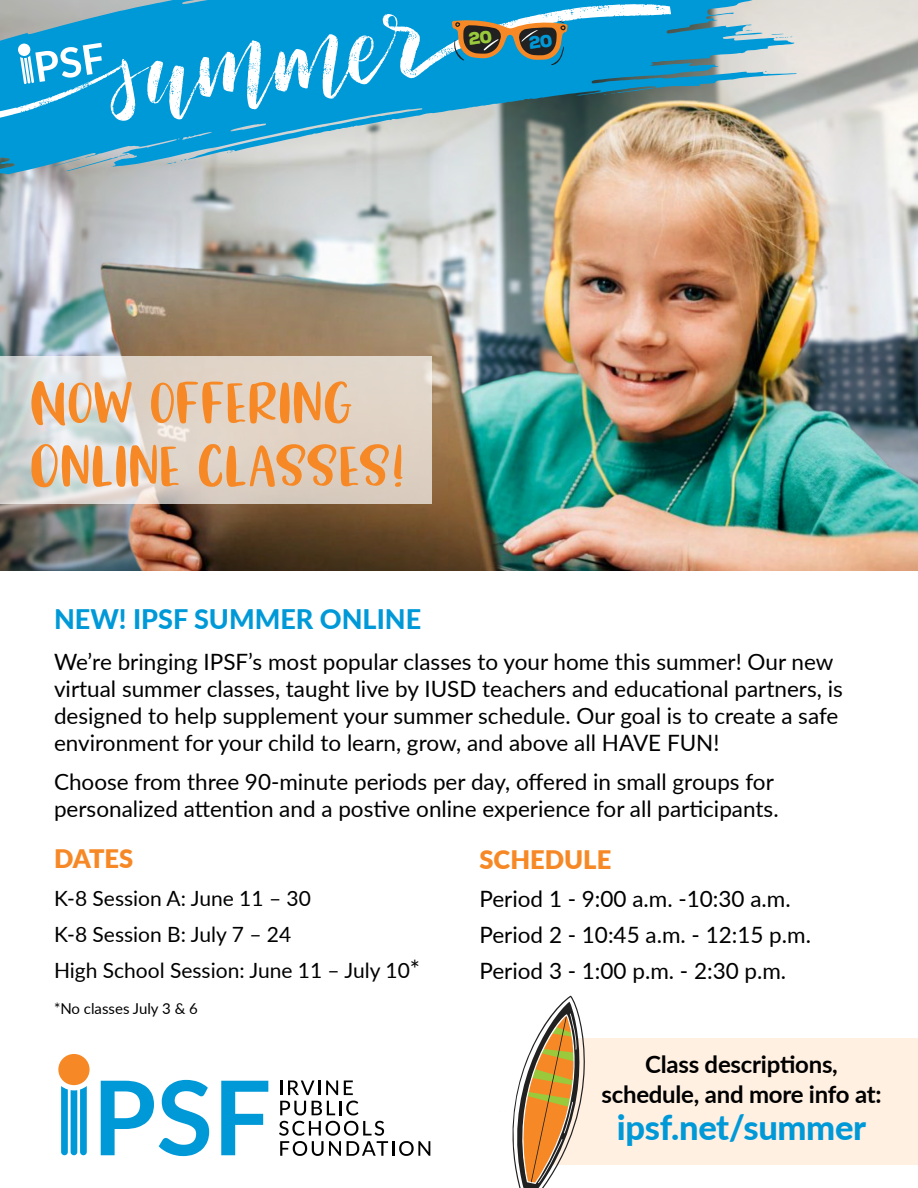
<style>
.page{position:relative;width:918px;height:1188px;background:#fff}
.page>*{position:absolute;margin:0;border:0;box-sizing:border-box;transform-origin:0 0}
.t1{font:52.8px/63.3px "Tiny Lovesans";color:#f68926}
.t2{font:800 34.5px "Lato";letter-spacing:-.01em;color:#0099d8}
.t3{font:800 27px "Lato";color:#0099d8}
.t4{font:900 25.5px "Lato";color:#f68926}
.t5{font:700 24px/30px "Lato";letter-spacing:-.01em;color:#000;text-align:center}
.t6{font:22.5px/27px "Lato";color:#000}
.t7{font:21px/36px "Lato";color:#000}
.t8{font:15px "Lato";color:#000}
.s1{font-size:24px}
</style>
<div class="page">
<img style="left:0;top:0;width:918px;height:571px">
<img style="left:0;top:0;width:800px;height:176px">
<svg style="left:0;top:4px;width:671px;height:161px;background:#45a6cc"></svg>
<svg style="left:18px;top:43px;width:84px;height:41px"></svg>
<svg style="left:0;top:356px;width:432px;height:148px;background:#dcd5cd"></svg>
<div style="left:547px;top:1038px;width:371px;height:126px;background:#fff0e2"></div>
<svg style="left:512px;top:996px;width:88px;height:192px"></svg>
<svg style="left:280px;top:1081px;width:2px;height:14px"></svg>
<svg style="left:288px;top:1081px;width:27px;height:14px"></svg>
<hr style="left:318px;top:1081px;width:3px;height:14px;background:#000">
<svg style="left:326px;top:1081px;width:12px;height:14px"></svg>
<svg style="left:344px;top:1081px;width:9px;height:14px"></svg>
<svg style="left:280px;top:1101px;width:26px;height:14px"></svg>
<svg style="left:312px;top:1101px;width:47px;height:14px"></svg>
<svg style="left:279px;top:1121px;width:151px;height:35px"></svg>
<svg style="left:101px;top:1080px;width:108px;height:76px"></svg>
<svg style="left:221px;top:1081px;width:47px;height:74px"></svg>
<div style="left:58px;top:1054px;width:32px;height:31px;background:#f68926;border-radius:50%"></div>
<svg style="left:61px;top:1086px;width:26px;height:69px"></svg>
<svg style="left:452px;top:18px;width:116px;height:47px;background:#5f7570"></svg>
<h1 class="t1" style="left:29px;top:379px;width:378px">NOW OFFERING<br>ONLINE CLASSES!</h1>
<p class="t3" style="left:54px;top:599px;width:369px">NEW! IPSF SUMMER ONLINE</p>
<p class="t6" style="left:54px;top:647px;width:790px">We’re bringing IPSF’s most popular classes to your home this summer! Our new virtual summer classes, taught live by IUSD teachers and educational partners, is designed to help supplement your summer schedule. Our goal is to create a safe environment for your child to learn, grow, and above all HAVE FUN!</p>
<p class="t6" style="left:54px;top:767px;width:726px">Choose from three 90-minute periods per day, offered in small groups for personalized attention and a postive online experience for all participants.</p>
<p class="t4" style="left:54px;top:839px;width:81px">DATES</p>
<p class="t7" style="left:54px;top:879px;width:368px">K-8 Session A: June 11 – 30<br>K-8 Session B: July 7 – 24<br>High School Session: June 11 – July 10<span class="s1">*</span></p>
<p class="t8" style="left:54px;top:997px;width:145px">*No classes July 3 &amp; 6</p>
<p class="t4" style="left:480px;top:841px;width:133px">SCHEDULE</p>
<p class="t6" style="left:480px;top:880px;width:333px;line-height:36px">Period 1 - 9:00 a.m. -10:30 a.m.<br>Period 2 - 10:45 a.m. - 12:15 p.m.<br>Period 3 - 1:00 p.m. - 2:30 p.m.</p>
<p class="t5" style="left:601px;top:1048px;width:282px">Class descriptions, schedule, and more info at:</p>
<h2 class="t2" style="left:617px;top:1102px;width:251px">ipsf.net/summer</h2>
</div>
